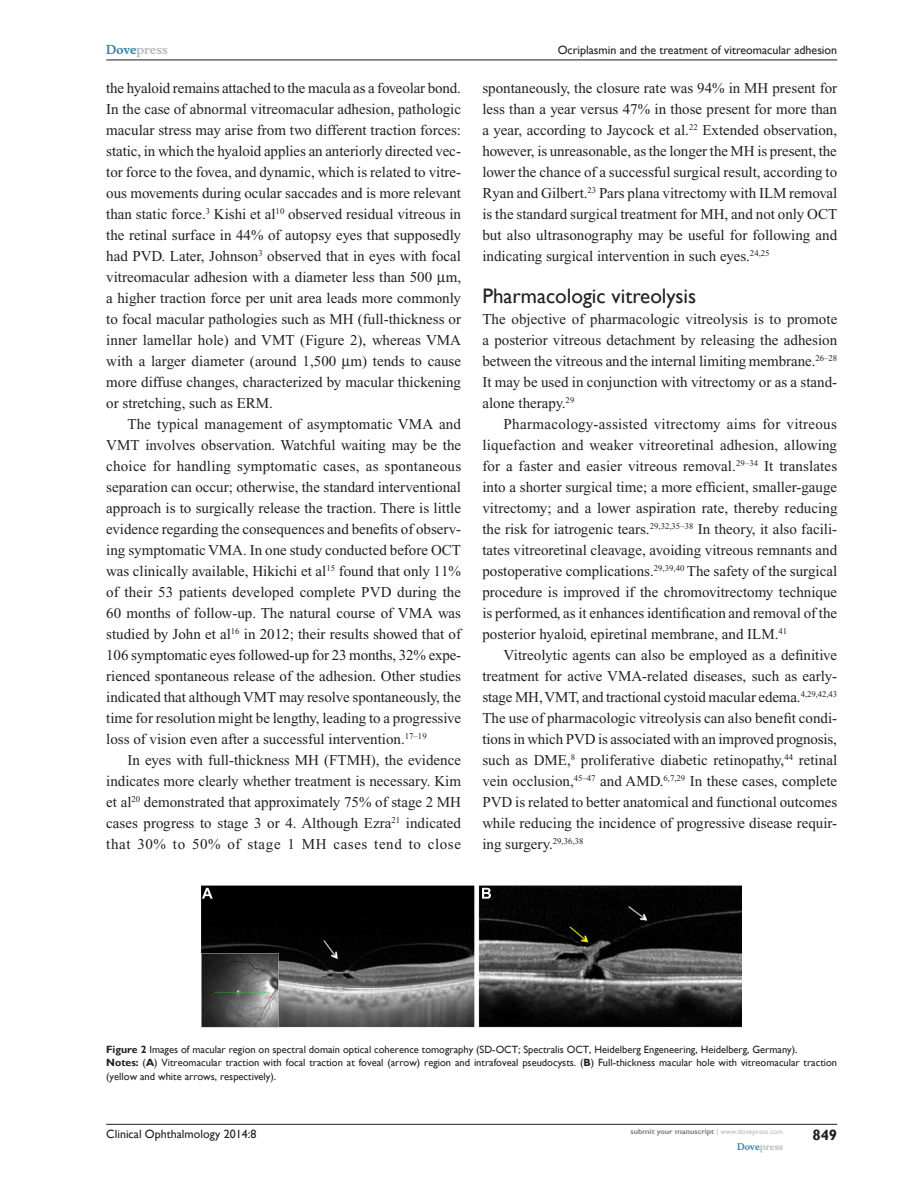
<style>
.page{position:relative;width:918px;height:1188px;background:#fff}
.page>*{position:absolute;margin:0;border:0;box-sizing:border-box;transform-origin:0 0}
.t1{font:21px "Gill Sans";color:#231f20}
.Tx{font:15px/21px "Times New Roman";color:#231f20;text-align:justify}
.TxF{font:15px/21px "Times New Roman";color:#231f20;text-align:justify}
.RunFolio-R{font:700 15px "Gill Sans";color:#231f20}
.RunH-R{font:12px "Gill Sans";color:#231f20}
.RunF-R{font:12px "Gill Sans";color:#231f20}
.RunH-Brand-R{font:700 12px "Musee";color:#b8b9bc}
.FC{font:10.5px/13.5px "Gill Sans";color:#231f20}
.RunF-Brand-R{font:700 9px "Musee";color:#b8b9bc}
.RunF-SubmityourMS-R{font:700 7.5px "Gill Sans";color:#808285}
.s1{color:#3485ae}
.s2{font-weight:700}
.s3{font-weight:400;color:#b8b9bc}
</style>
<div class="page">
<hr style="left:106px;top:1124px;width:731px;height:1px;background:#231f20">
<hr style="left:106px;top:60px;width:731px;height:1px;background:#231f20">
<img style="left:202px;top:885px;width:540px;height:142px">
<p class="RunH-Brand-R" style="left:106px;top:43px;width:63px"><span class="s1">Dove</span>press</p>
<p class="TxF" style="left:106px;top:77px;width:356px">the hyaloid remains attached to the macula as a foveolar bond.<br>In the case of abnormal vitreomacular adhesion, pathologic macular stress may arise from two different traction forces: static, in which the hyaloid applies an anteriorly directed vec&shy;tor force to the fovea, and dynamic, which is related to vitre&shy;ous movements during ocular saccades and is more relevant than static force.<sup>3</sup> Kishi et al<sup>10</sup> observed residual vitreous in the retinal surface in 44% of autopsy eyes that supposedly had PVD. Later, Johnson<sup>3</sup> observed that in eyes with focal vitreomacular adhesion with a diameter less than 500 m, a higher traction force per unit area leads more commonly to focal macular pathologies such as MH (full-thickness or inner lamellar hole) and VMT (Figure 2), whereas VMA with a larger diameter (around 1,500 m) tends to cause more diffuse changes, characterized by macular thickening or stretching, such as ERM.</p>
<p class="Tx" style="left:106px;top:413px;width:357px;text-indent:21px">The typical management of asymptomatic VMA and VMT involves observation. Watchful waiting may be the choice for handling symptomatic cases, as spontaneous separation can occur; otherwise, the standard interventional approach is to surgically release the traction. There is little evidence regarding the consequences and benefits of observ&shy;ing symptomatic VMA. In one study conducted before OCT was clinically available, Hikichi et al<sup>15</sup> found that only 11% of their 53 patients developed complete PVD during the 60 months of follow-up. The natural course of VMA was studied by John et al<sup>16</sup> in 2012; their results showed that of 106 symptomatic eyes followed-up for 23 months, 32% expe&shy;rienced spontaneous release of the adhesion. Other studies indicated that although VMT may resolve spontaneously, the time for resolution might be lengthy, leading to a progressive loss of vision even after a successful intervention.<sup>17–19</sup></p>
<p class="Tx" style="left:106px;top:749px;width:356px;text-indent:21px">In eyes with full-thickness MH (FTMH), the evidence indicates more clearly whether treatment is necessary. Kim et al<sup>20</sup> demonstrated that approximately 75% of stage 2 MH cases progress to stage 3 or 4. Although Ezra<sup>21</sup> indicated that 30% to 50% of stage 1 MH cases tend to close</p>
<p class="RunH-R" style="left:558px;top:43px;width:281px">Ocriplasmin and the treatment of vitreomacular adhesion</p>
<p class="Tx" style="left:482px;top:77px;width:356px">spontaneously, the closure rate was 94% in MH present for less than a year versus 47% in those present for more than a year, according to Jaycock et al.<sup>22</sup> Extended observation, however, is unreasonable, as the longer the MH is present, the lower the chance of a successful surgical result, according to Ryan and Gilbert.<sup>23</sup> Pars plana vitrectomy with ILM removal is the standard surgical treatment for MH, and not only OCT but also ultrasonography may be useful for following and indicating surgical intervention in such eyes.<sup>24,25</sup></p>
<h2 class="t1" style="left:482px;top:283px;width:215px">Pharmacologic vitreolysis</h2>
<p class="TxF" style="left:482px;top:308px;width:356px">The objective of pharmacologic vitreolysis is to promote a posterior vitreous detachment by releasing the adhesion between the vitreous and the internal limiting membrane.<sup>26–28<br></sup>It may be used in conjunction with vitrectomy or as a stand&shy;alone therapy.<sup>29</sup></p>
<p class="Tx" style="left:482px;top:413px;width:357px;text-indent:21px">Pharmacology-assisted vitrectomy aims for vitreous liquefaction and weaker vitreoretinal adhesion, allowing for a faster and easier vitreous removal.<sup>29–34</sup> It translates into a shorter surgical time; a more efficient, smaller-gauge vitrectomy; and a lower aspiration rate, thereby reducing the risk for iatrogenic tears.<sup>29,32,35–38</sup> In theory, it also facili&shy;tates vitreoretinal cleavage, avoiding vitreous remnants and postoperative complications.<sup>29,39,40</sup> The safety of the surgical procedure is improved if the chromovitrectomy technique is performed, as it enhances identification and removal of the posterior hyaloid, epiretinal membrane, and ILM.<sup>41</sup></p>
<p class="Tx" style="left:482px;top:644px;width:356px;text-indent:21px">Vitreolytic agents can also be employed as a definitive treatment for active VMA-related diseases, such as early&shy;stage MH, VMT, and tractional cystoid macular edema.<sup>4,29,42,43<br></sup>The use of pharmacologic vitreolysis can also benefit condi&shy;tions in which PVD is associated with an improved prognosis, such as DME,<sup>8</sup> proliferative diabetic retinopathy,<sup>44</sup> retinal vein occlusion,<sup>45–47</sup> and AMD.<sup>6,7,29</sup> In these cases, complete PVD is related to better anatomical and functional outcomes while reducing the incidence of progressive disease requir&shy;ing surgery.<sup>29,36,38</sup></p>
<p class="FC" style="left:106px;top:1042px;width:693px"><span class="s2">Figure 2</span> Images of macular region on spectral domain optical coherence tomography (SD-OCT; Spectralis OCT, Heidelberg Engeneering, Heidelberg, Germany).</p>
<p class="FC" style="left:106px;top:1056px;width:732px"><span class="s2">Notes:</span> (<span class="s2">A</span>) Vitreomacular traction with focal traction at foveal (arrow) region and intrafoveal pseudocysts. (<span class="s2">B</span>) Full-thickness macular hole with vitreomacular traction (yellow and white arrows, respectively).</p>
<p class="RunF-R" style="left:106px;top:1127px;width:152px">Clinical Ophthalmology 2014:8</p>
<p class="RunF-SubmityourMS-R" style="left:631px;top:1127px;width:154px">submit your manuscript <span class="s3">| www.dovepress.com</span></p>
<p class="RunF-Brand-R" style="left:737px;top:1141px;width:48px"><span class="s1">Dove</span>press</p>
<p class="RunFolio-R" style="left:812px;top:1126px;width:26px">849</p>
</div>
